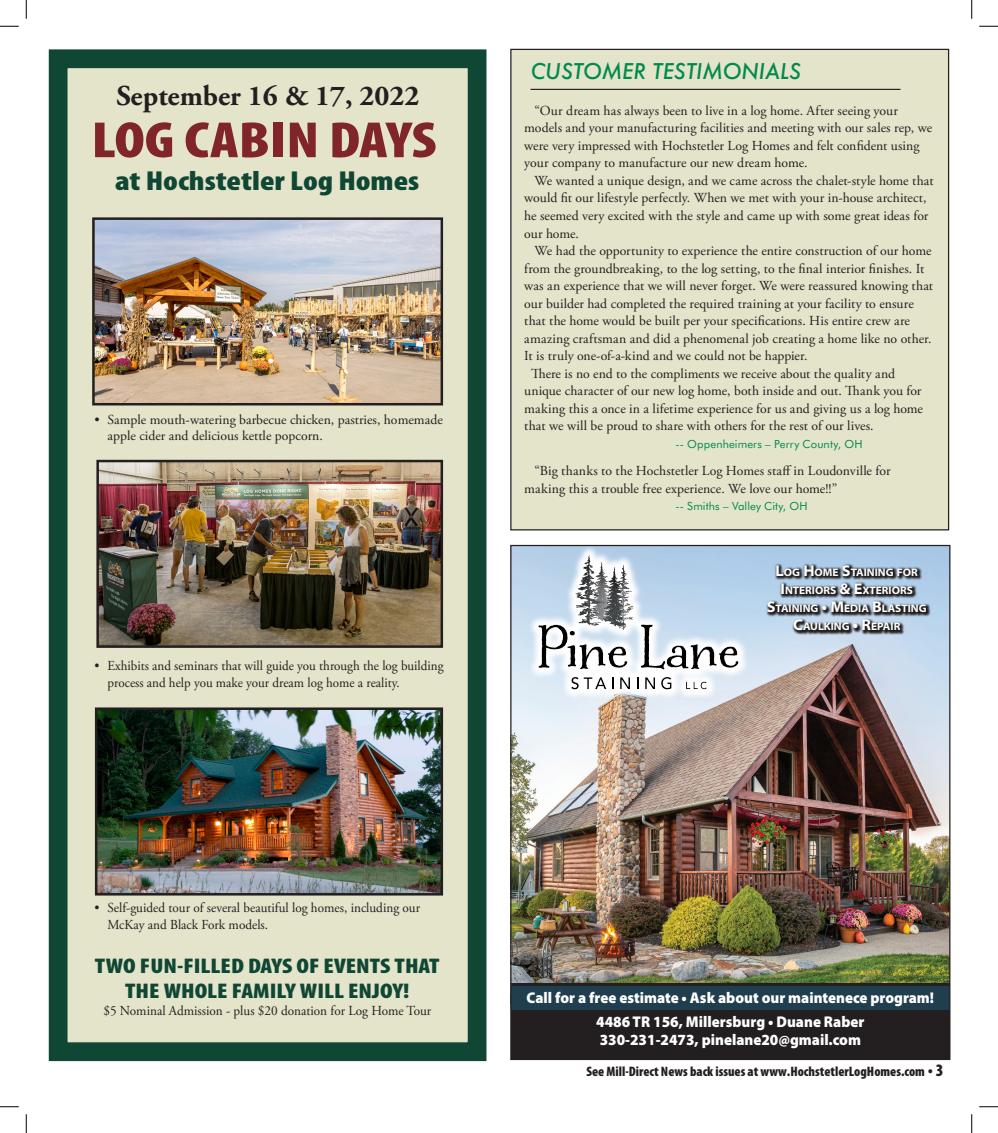
<style>
.page{position:relative;width:998px;height:1133px;background:#fff}
.page>*{position:absolute;margin:0;border:0;box-sizing:border-box;transform-origin:0 0}
.t1{font:900 condensed 51.25px "Myriad Pro";color:#812628;scale:1.19 1}
.t2{font:700 28.75px "Adobe Garamond Pro";color:#231f20}
.t3{font:900 condensed 27.5px "Myriad Pro";color:#0f4734;scale:1.19 1}
.t4{font:900 condensed 21.25px/25.5px "Myriad Pro";color:#0f4734;text-align:center;scale:1.19 1}
.t5{font:italic 500 21.12px "Futura";color:#008b4c}
.t6{font:900 15.62px/18.6px "Myriad Pro";color:#fff;scale:.95 1}
.t7{font:13.75px/17.5px "Adobe Garamond Pro";color:#231f20}
.t8{font:13.75px/16.5px "Adobe Garamond Pro";color:#231f20;scale:.96 1}
.t9{font:13.75px/16.5px "Adobe Garamond Pro";color:#231f20;scale:.95 1}
.t10{font:900 condensed 13.75px "Myriad Pro";color:#231f20}
.t11{font:11.25px "Futura BT";letter-spacing:.01em;color:#008b4c}
.t12{font:700 semi-expanded 10.88px/18.1px "Myriad Pro";color:#fff;text-align:center;scale:.96 1}
.s1{font-size:15.62px}
.s2{font-size:17.5px}
</style>
<div class="page">
<div style="left:511px;top:49px;width:437px;height:481px;background:#e4e4ca"></div>
<hr style="left:530px;top:89px;width:370px;height:1px;background:#231f20">
<div style="left:58px;top:59px;width:419px;height:992px;background:#e4e4ca"></div>
<div style="left:49px;top:49px;width:437px;height:1012px;border:19px solid #0f4734"></div>
<img style="left:95px;top:220px;width:345px;height:182px">
<div style="left:92px;top:217px;width:351px;height:188px;border:2px solid #231f20"></div>
<img style="left:99px;top:463px;width:341px;height:182px">
<div style="left:96px;top:460px;width:347px;height:188px;border:2px solid #231f20"></div>
<img style="left:98px;top:710px;width:342px;height:182px">
<div style="left:95px;top:707px;width:348px;height:188px;border:2px solid #231f20"></div>
<img style="left:512px;top:547px;width:436px;height:435px">
<div style="left:511px;top:982px;width:438px;height:77px;background:#231f20"></div>
<svg style="left:527px;top:547px;width:222px;height:153px;background:#ccdcec"></svg>
<div style="left:538px;top:555px;width:200px;height:135px;background:#231f20;opacity:.75"></div>
<svg style="left:766px;top:563px;width:165px;height:72px;background:#768291"></svg>
<div style="left:511px;top:986px;width:438px;height:23px;background:#203e4e"></div>
<svg style="left:0;top:25px;width:19px;height:2px"></svg>
<svg style="left:979px;top:25px;width:19px;height:2px"></svg>
<svg style="left:0;top:1106px;width:19px;height:1px"></svg>
<svg style="left:979px;top:1106px;width:19px;height:1px"></svg>
<svg style="left:25px;top:0;width:2px;height:19px"></svg>
<svg style="left:25px;top:1114px;width:2px;height:18px"></svg>
<svg style="left:971px;top:0;width:1px;height:19px"></svg>
<svg style="left:971px;top:1114px;width:1px;height:18px"></svg>
<p class="t2" style="left:116px;top:80px;width:304px">September 16 &amp; 17, 2022</p>
<p class="t1" style="left:92px;top:112px;width:291px">LOG CABIN DAYS</p>
<p class="t3" style="left:115px;top:166px;width:257px">at Hochstetler Log Homes</p>
<p class="t7" style="left:108px;top:412px;width:337px;line-height:16.5px;text-indent:-13px">• Sample mouth-watering barbecue chicken, pastries, homemade apple cider and delicious kettle popcorn.</p>
<p class="t9" style="left:108px;top:658px;width:355px;text-indent:-13px">• Exhibits and seminars that will guide you through the log building process and help you make your dream log home a reality.</p>
<p class="t5" style="left:530px;top:57px;width:272px">CUSTOMER TESTIMONIALS</p>
<p class="t7" style="left:524px;top:102px;width:409px;text-indent:10px">“Our dream has always been to live in a log home. After seeing your models and your manufacturing facilities and meeting with our sales rep, we were very impressed with Hochstetler Log Homes and felt confident using your company to manufacture our new dream home.</p>
<p class="t7" style="left:524px;top:172px;width:411px;text-indent:10px">We wanted a unique design, and we came across the chalet-style home that would fit our lifestyle perfectly. When we met with your in-house architect, he seemed very excited with the style and came up with some great ideas for our home.</p>
<p class="t7" style="left:524px;top:242px;width:410px;text-indent:10px">We had the opportunity to experience the entire construction of our home from the groundbreaking, to the log setting, to the final interior finishes. It was an experience that we will never forget. We were reassured knowing that our builder had completed the required training at your facility to ensure that the home would be built per your specifications. His entire crew are amazing craftsman and did a phenomenal job creating a home like no other.<br>It is truly one-of-a-kind and we could not be happier.</p>
<p class="t7" style="left:524px;top:365px;width:400px;text-indent:7px">There is no end to the compliments we receive about the quality and unique character of our new log home, both inside and out. Thank you for making this a once in a lifetime experience for us and giving us a log home that we will be proud to share with others for the rest of our lives.</p>
<p class="t11" style="left:675px;top:437px;width:188px">-- Oppenheimers – Perry County, OH</p>
<p class="t7" style="left:524px;top:462px;width:368px;text-indent:10px">“Big thanks to the Hochstetler Log Homes staff in Loudonville for making this a trouble free experience. We love our home!!”</p>
<p class="t11" style="left:675px;top:499px;width:134px">-- Smiths – Valley City, OH</p>
<p class="t12" style="left:766px;top:563px;width:168px"><span class="s1">L</span>OG <span class="s1">H</span>OME <span class="s1">S</span>TAINING FOR<br><span class="s1">I</span>NTERIORS <span class="s1">&amp; E</span>XTERIORS<br><span class="s1">S</span>TAINING <span class="s1">• M</span>EDIA <span class="s1">B</span>LASTING<br><span class="s1">C</span>AULKING <span class="s1">• R</span>EPAIR</p>
<p class="t8" style="left:108px;top:900px;width:327px;text-indent:-13px">• Self-guided tour of several beautiful log homes, including our<br>McKay and Black Fork models.</p>
<p class="t4" style="left:95px;top:953px;width:291px">TWO FUN-FILLED DAYS OF EVENTS THAT<br>THE WHOLE FAMILY WILL ENJOY!</p>
<p class="t8" style="left:103px;top:1002px;width:343px">$5 Nominal Admission - plus $20 donation for Log Home Tour</p>
<p class="t6" style="left:526px;top:988px;width:430px">Call for a free estimate • Ask about our maintenece program!</p>
<p class="t6" style="left:596px;top:1012px;width:284px">4486 TR 156, Millersburg • Duane Raber<br>330-231-2473, pinelane20@gmail.com</p>
<p class="t10" style="left:586px;top:1063px;width:358px">See Mill-Direct News back issues at www.HochstetlerLogHomes.com <span class="s2">• 3</span></p>
</div>
